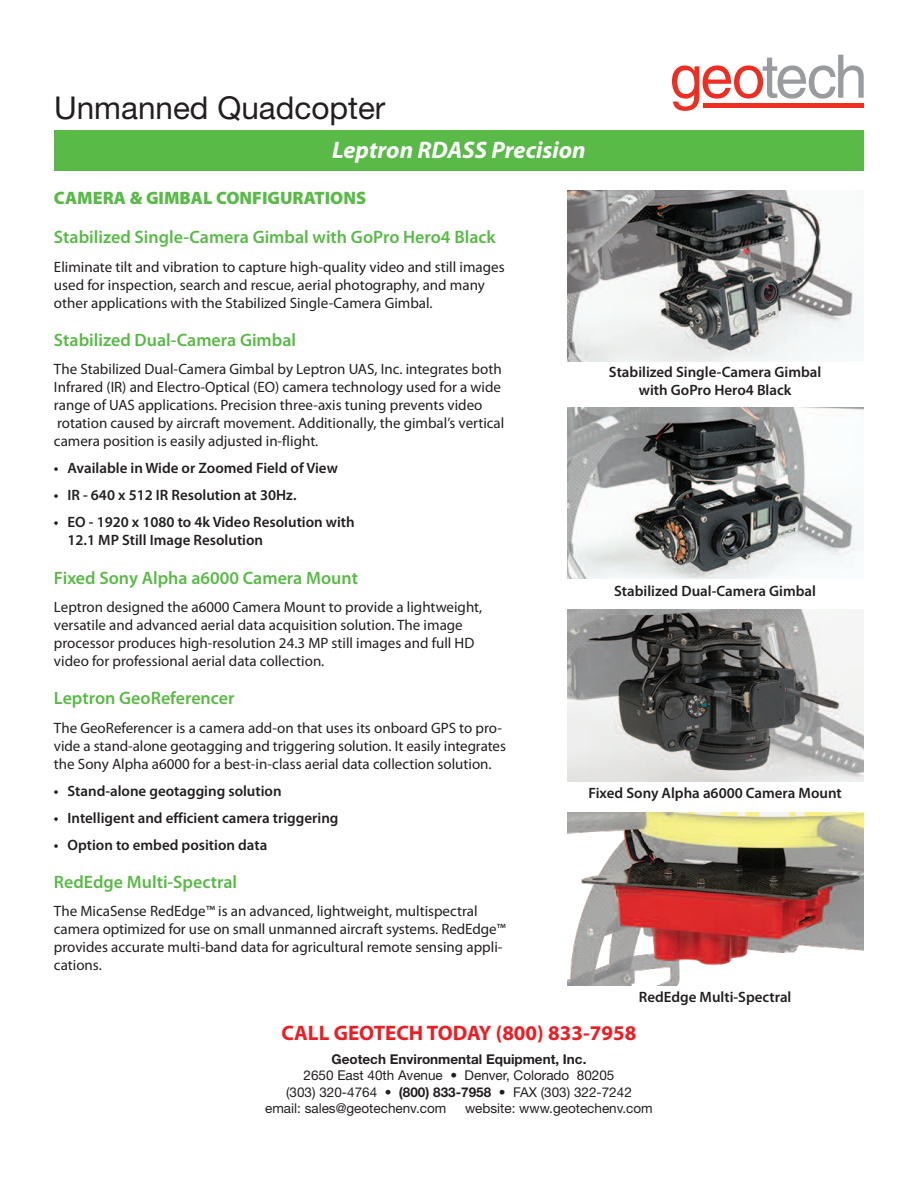
<style>
.page{position:relative;width:918px;height:1188px;background:#fff}
.page>*{position:absolute;margin:0;border:0;box-sizing:border-box;transform-origin:0 0}
.t1{font:31.5px "Helvetica Neue";color:#231f20}
.t2{font:italic 700 24px "Myriad Pro";color:#fff}
.t3{font:700 21px "Myriad Pro";color:#ee1d23}
.t4{font:600 18px "Myriad Pro";color:#59ba47}
.t5{font:900 18px "Myriad Pro";color:#59ba47}
.t6{font:15px/18px "Myriad Pro";color:#231f20}
.t7{font:600 15px/18px "Myriad Pro";color:#231f20}
.t8{font:13.5px "Helvetica Neue";color:#231f20}
.t9{font:700 13.5px "Helvetica Neue";color:#231f20}
.s1{font-weight:700}
</style>
<div class="page">
<svg style="left:672px;top:55px;width:192px;height:56px"></svg>
<div style="left:703px;top:103px;width:161px;height:5px;background:#ee2e22"></div>
<div style="left:54px;top:130px;width:810px;height:41px;background:#59ba47"></div>
<img style="left:568px;top:190px;width:295px;height:171px">
<img style="left:567px;top:408px;width:296px;height:171px">
<img style="left:567px;top:610px;width:296px;height:171px">
<img style="left:567px;top:813px;width:296px;height:172px">
<h1 class="t1" style="left:54px;top:96px;width:333px">Unmanned Quadcopter</h1>
<h2 class="t2" style="left:332px;top:140px;width:255px">Leptron RDASS Precision</h2>
<p class="t5" style="left:54px;top:191px;width:314px">CAMERA &amp; GIMBAL CONFIGURATIONS</p>
<p class="t4" style="left:54px;top:231px;width:443px">Stabilized Single-Camera Gimbal with GoPro Hero4 Black</p>
<p class="t6" style="left:54px;top:259px;width:452px">Eliminate tilt and vibration to capture high-quality video and still images used for inspection, search and rescue, aerial photography, and many other applications with the Stabilized Single-Camera Gimbal.</p>
<p class="t4" style="left:54px;top:333px;width:244px">Stabilized Dual-Camera Gimbal</p>
<p class="t6" style="left:54px;top:361px;width:452px">The Stabilized Dual-Camera Gimbal by Leptron UAS, Inc. integrates both Infrared (IR) and Electro-Optical (EO) camera technology used for a wide range of UAS applications. Precision three-axis tuning prevents video rotation caused by aircraft movement. Additionally, the gimbal’s vertical camera position is easily adjusted in-flight.</p>
<p class="t7" style="left:54px;top:460px;width:285px">• Available in Wide or Zoomed Field of View</p>
<p class="t7" style="left:54px;top:487px;width:244px">• IR - 640 x 512 IR Resolution at 30Hz.</p>
<p class="t7" style="left:67px;top:514px;width:289px;text-indent:-14px">• EO - 1920 x 1080 to 4k Video Resolution with<br>12.1 MP Still Image Resolution</p>
<p class="t4" style="left:54px;top:571px;width:306px">Fixed Sony Alpha a6000 Camera Mount</p>
<p class="t6" style="left:54px;top:599px;width:430px">Leptron designed the a6000 Camera Mount to provide a lightweight, versatile and advanced aerial data acquisition solution. The image processor produces high-resolution 24.3 MP still images and full HD video for professional aerial data collection.</p>
<p class="t4" style="left:54px;top:691px;width:182px">Leptron GeoReferencer</p>
<p class="t6" style="left:54px;top:720px;width:454px">The GeoReferencer is a camera add-on that uses its onboard GPS to pro&shy;vide a stand-alone geotagging and triggering solution. It easily integrates the Sony Alpha a6000 for a best-in-class aerial data collection solution.</p>
<p class="t7" style="left:54px;top:783px;width:229px">• Stand-alone geotagging solution</p>
<p class="t7" style="left:54px;top:810px;width:286px">• Intelligent and efficient camera triggering</p>
<p class="t7" style="left:54px;top:837px;width:215px">• Option to embed position data</p>
<p class="t4" style="left:54px;top:875px;width:185px">RedEdge Multi-Spectral</p>
<p class="t6" style="left:54px;top:903px;width:453px">The MicaSense RedEdge™ is an advanced, lightweight, multispectral camera optimized for use on small unmanned aircraft systems. RedEdge™ provides accurate multi-band data for agricultural remote sensing appli&shy;cations.</p>
<p class="t7" style="left:609px;top:365px;width:214px;text-align:center">Stabilized Single-Camera Gimbal with GoPro Hero4 Black</p>
<p class="t7" style="left:614px;top:583px;width:203px">Stabilized Dual-Camera Gimbal</p>
<p class="t7" style="left:589px;top:785px;width:255px">Fixed Sony Alpha a6000 Camera Mount</p>
<p class="t7" style="left:639px;top:989px;width:154px">RedEdge Multi-Spectral</p>
<h3 class="t3" style="left:282px;top:1025px;width:356px">CALL GEOTECH TODAY (800) 833-7958</h3>
<p class="t9" style="left:332px;top:1055px;width:256px">Geotech Environmental Equipment, Inc.</p>
<p class="t8" style="left:304px;top:1071px;width:312px">2650 East 40th Avenue • Denver, Colorado 80205</p>
<p class="t8" style="left:286px;top:1087px;width:347px">(303) 320-4764 • <span class="s1">(800) 833-7958</span> • FAX (303) 322-7242</p>
<p class="t8" style="left:265px;top:1103px;width:183px">email: sales@geotechenv.com</p>
<p class="t8" style="left:465px;top:1103px;width:189px">website: www.geotechenv.com</p>
</div>
